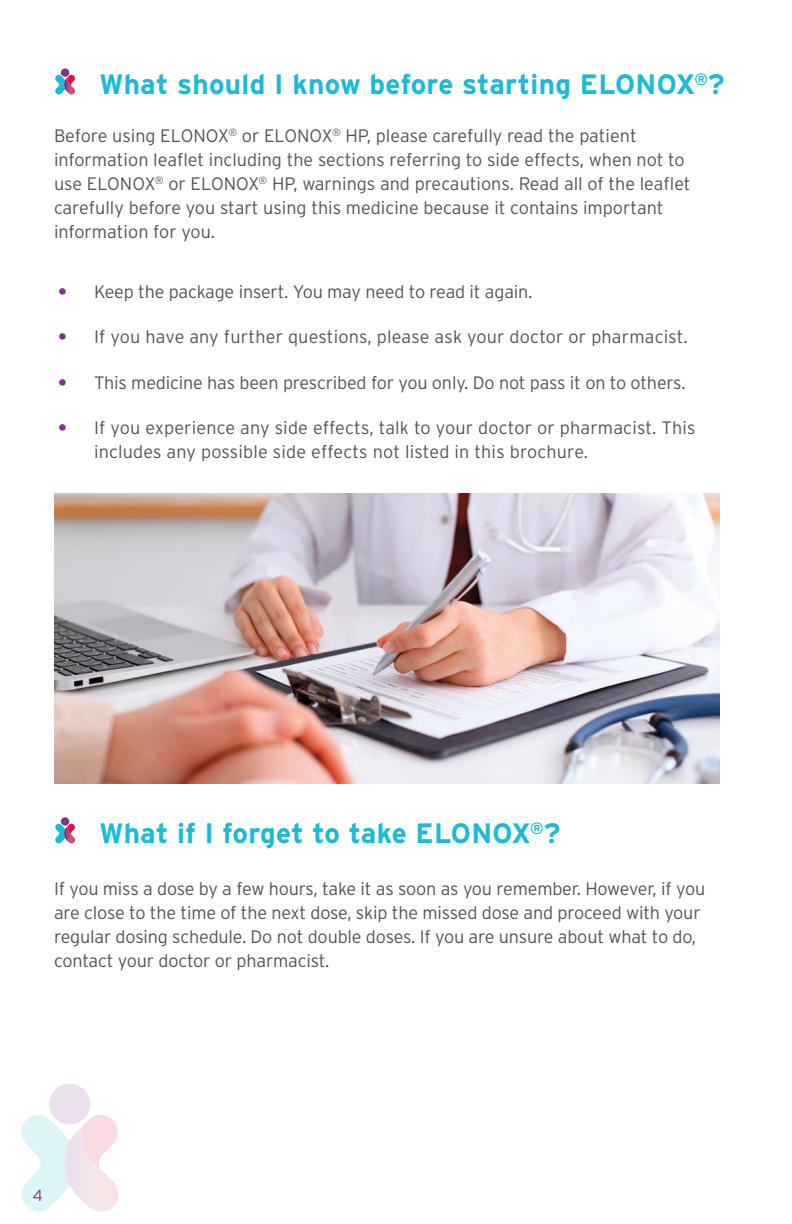
<style>
.page{position:relative;width:792px;height:1224px;background:#fff}
.page>*{position:absolute;margin:0;border:0;box-sizing:border-box;transform-origin:0 0}
.t1{font:700 28px "Interstate";letter-spacing:.01em;color:#1cb9d8}
.t2{font:300 18px/24px "Interstate";letter-spacing:-.01em;color:#535554}
.t3{font:300 18px/24px "Interstate";letter-spacing:.01em;color:#535554}
.t4{font:300 16px "Interstate";color:#7f3388}
.s1{font-weight:700;color:#7f3388}
</style>
<div class="page">
<div style="left:49px;top:1084px;width:41px;height:41px;background:#ebe0ed;border-radius:50%"></div>
<svg style="left:21px;top:1113px;width:97px;height:99px"></svg>
<div style="left:61px;top:68px;width:8px;height:9px;background:#7f3388;border-radius:50%"></div>
<svg style="left:55px;top:74px;width:20px;height:21px"></svg>
<div style="left:61px;top:817px;width:8px;height:9px;background:#7f3388;border-radius:50%"></div>
<svg style="left:55px;top:823px;width:20px;height:21px"></svg>
<img style="left:54px;top:494px;width:666px;height:289px">
<p class="t1" style="left:99px;top:69px;width:627px">What should I know before starting ELONOX<sup>®</sup>?</p>
<p class="t2" style="left:54px;top:123px;width:638px">Before using ELONOX<sup>®</sup> or ELONOX<sup>®</sup> HP, please carefully read the patient information leaflet including the sections referring to side effects, when not to use ELONOX<sup>®</sup> or ELONOX<sup>®</sup> HP, warnings and precautions. Read all of the leaflet carefully before you start using this medicine because it contains important information for you.</p>
<p class="t2" style="left:58px;top:279px;width:476px"><span class="s1">•</span> Keep the package insert. You may need to read it again.</p>
<p class="t3" style="left:58px;top:325px;width:631px"><span class="s1">•</span> If you have any further questions, please ask your doctor or pharmacist.</p>
<p class="t2" style="left:58px;top:370px;width:629px"><span class="s1">•</span> This medicine has been prescribed for you only. Do not pass it on to others.</p>
<p class="t3" style="left:94px;top:416px;width:603px;text-indent:-36px"><span class="s1">•</span> If you experience any side effects, talk to your doctor or pharmacist. This includes any possible side effects not listed in this brochure.</p>
<p class="t1" style="left:99px;top:818px;width:463px">What if I forget to take ELONOX<sup>®</sup>?</p>
<p class="t2" style="left:54px;top:876px;width:653px">If you miss a dose by a few hours, take it as soon as you remember. However, if you are close to the time of the next dose, skip the missed dose and proceed with your regular dosing schedule. Do not double doses. If you are unsure about what to do, contact your doctor or pharmacist.</p>
<p class="t4" style="left:33px;top:1186px;width:11px">4</p>
</div>
